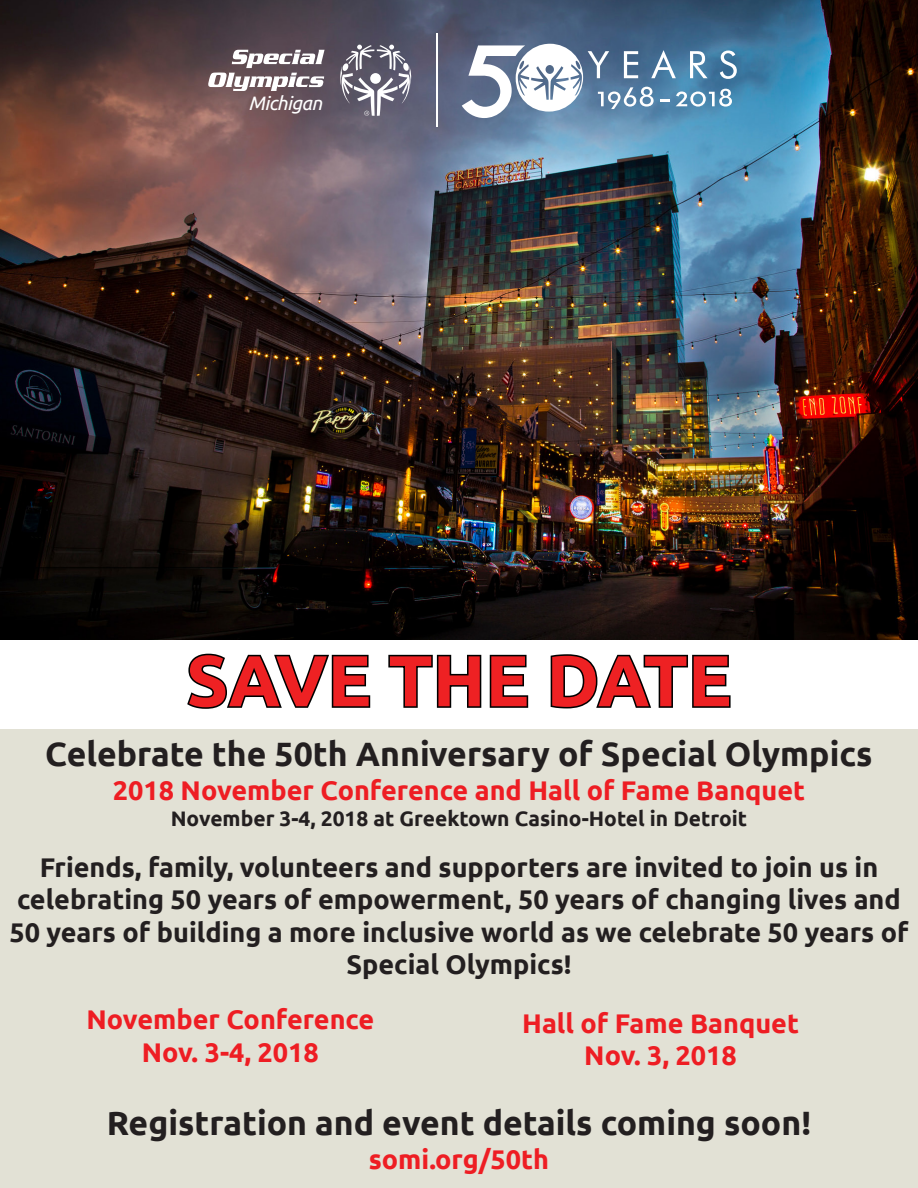
<style>
.page{position:relative;width:918px;height:1188px;background:#fff}
.page>*{position:absolute;margin:0;border:0;box-sizing:border-box;transform-origin:0 0}
.t1{font:700 72px "Ubuntu";color:#ee2123}
.t2{font:700 33.75px "Ubuntu";color:#231f20}
.t3{font:700 27px/32.4px "Ubuntu";color:#231f20;text-align:center}
.t4{font:700 27px "Ubuntu";color:#ee1d23}
.t5{font:700 21px "Ubuntu";color:#231f20}
.t6{font:italic 19.35px "Ubuntu";letter-spacing:-.025em;color:#fff}
</style>
<div class="page">
<div style="left:0;top:729px;width:918px;height:459px;background:#e2e1d5"></div>
<img style="left:0;top:0;width:918px;height:639px">
<svg style="left:187px;top:653px;width:184px;height:56px"></svg>
<svg style="left:388px;top:654px;width:141px;height:54px"></svg>
<svg style="left:550px;top:654px;width:181px;height:55px"></svg>
<hr style="left:437px;top:33px;width:1px;height:94px;background:#fff">
<svg style="left:208px;top:50px;width:117px;height:41px"></svg>
<svg style="left:339px;top:45px;width:73px;height:71px"></svg>
<svg style="left:462px;top:44px;width:275px;height:74px"></svg>
<p class="t6" style="left:249px;top:91px;width:75px">Michigan</p>
<p class="t1" style="left:186px;top:637px;width:547px">SAVE THE DATE</p>
<p class="t2" style="left:45px;top:733px;width:829px">Celebrate the 50th Anniversary of Special Olympics</p>
<p class="t5" style="left:171px;top:805px;width:578px">November 3-4, 2018 at Greektown Casino-Hotel in Detroit</p>
<p class="t4" style="left:113px;top:774px;width:694px">2018 November Conference and Hall of Fame Banquet</p>
<p class="t3" style="left:40px;top:851px;width:840px">Friends, family, volunteers and supporters are invited to join us in</p>
<p class="t3" style="left:9px;top:883px;width:901px">celebrating 50 years of empowerment, 50 years of changing lives and<br>50 years of building a more inclusive world as we celebrate 50 years of<br>Special Olympics!</p>
<p class="t4" style="left:87px;top:1003px;width:289px">November Conference</p>
<p class="t4" style="left:142px;top:1036px;width:179px">Nov. 3-4, 2018</p>
<p class="t4" style="left:522px;top:1007px;width:278px">Hall of Fame Banquet</p>
<p class="t4" style="left:584px;top:1039px;width:154px">Nov. 3, 2018</p>
<p class="t2" style="left:107px;top:1103px;width:706px">Registration and event details coming soon!</p>
<p class="t4" style="left:369px;top:1143px;width:182px">somi.org/50th</p>
</div>
